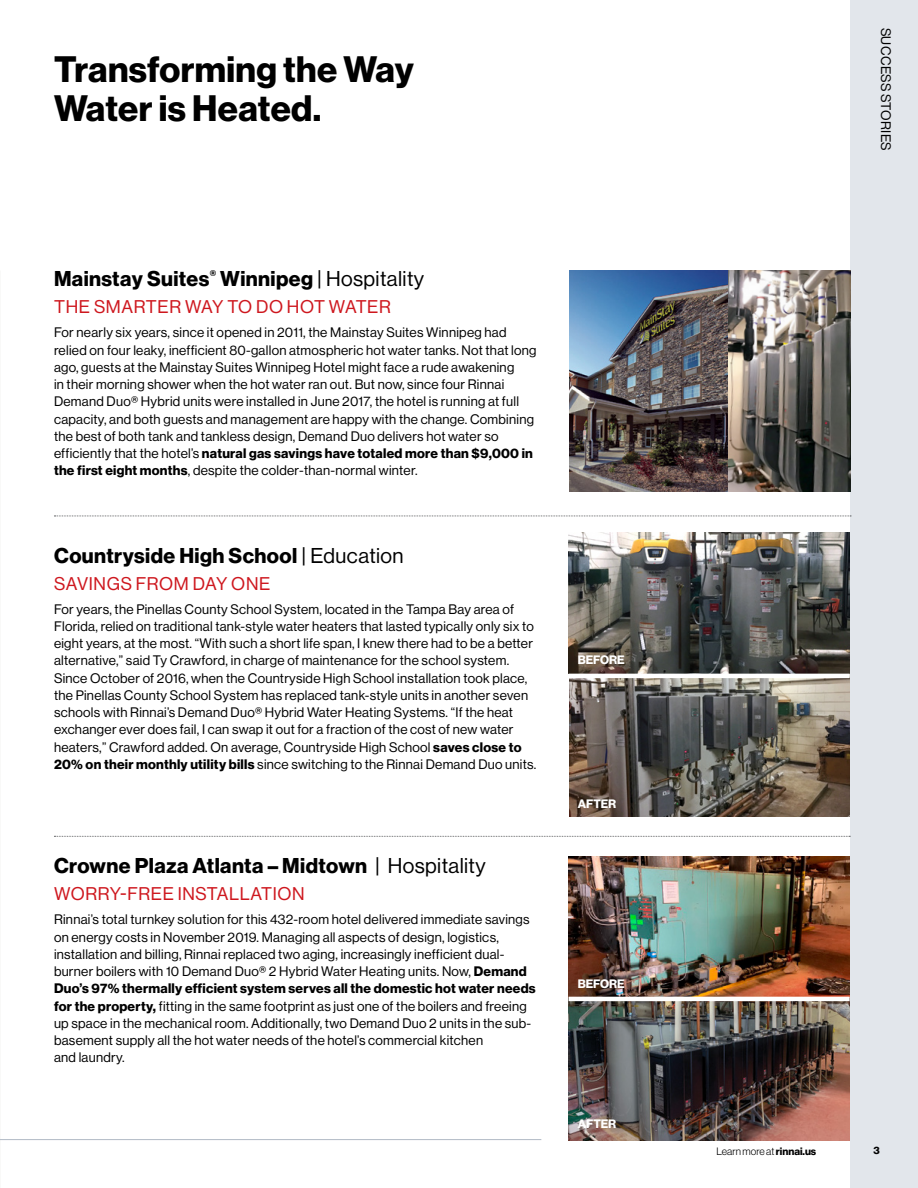
<style>
.page{position:relative;width:918px;height:1188px;background:#fff}
.page>*{position:absolute;margin:0;border:0;box-sizing:border-box;transform-origin:0 0}
.t1{font:36px/39px "N Haas Grotesk DS Std 75 Bd";letter-spacing:.01em;color:#000}
.t2{font:21px "N Haas Grotesk DS Std 75 Bd";letter-spacing:.02em;color:#000}
.t3{font:18px "N Haas Grotesk DS Std 55 Rg";letter-spacing:.035em;color:#ce171e}
.t4{font:13.5px/17.2px "N Haas Grotesk DS Std 55 Rg";letter-spacing:.02em;color:#000}
.t5{font:13.5px "N Haas Grotesk DS Std 75 Bd";letter-spacing:.02em;color:#000}
.t6{font:12px "N Haas Grotesk DS Std 75 Bd";letter-spacing:-.005em;color:#fff}
.t7{font:10.5px "N Haas Grotesk DS Std 45 Lt";color:#000}
.t8{font:10.5px "N Haas Grotesk DS Std 75 Bd";color:#000}
.s1{font-family:"N Haas Grotesk DS Std 55 Rg"}
.s2{font-family:"N Haas Grotesk DS Std 75 Bd"}
</style>
<div class="page">
<div style="left:850px;top:0;width:68px;height:1188px;background:#e2e6eb"></div>
<svg style="left:54px;top:516px;width:797px;height:1px"></svg>
<hr style="left:0;top:1139px;width:541px;height:1px;background:#b1bac5">
<img style="left:727px;top:270px;width:123px;height:222px">
<img style="left:569px;top:270px;width:158px;height:222px">
<img style="left:569px;top:532px;width:281px;height:142px">
<img style="left:569px;top:857px;width:281px;height:140px">
<img style="left:569px;top:678px;width:281px;height:138px">
<img style="left:569px;top:1001px;width:281px;height:140px">
<svg style="left:54px;top:836px;width:796px;height:1px"></svg>
<h1 class="t1" style="left:54px;top:50px;width:362px">Transforming the Way<br>Water is Heated.</h1>
<h2 class="t2" style="left:54px;top:267px;width:372px">Mainstay Suites<sup>®</sup> Winnipeg <span class="s1">| Hospitality</span></h2>
<h3 class="t3" style="left:54px;top:297px;width:338px">THE SMARTER WAY TO DO HOT WATER</h3>
<p class="t4" style="left:54px;top:324px;width:484px">For nearly six years, since it opened in 2011, the Mainstay Suites Winnipeg had relied on four leaky, inefficient 80-gallon atmospheric hot water tanks. Not that long ago, guests at the Mainstay Suites Winnipeg Hotel might face a rude awakening<br>in their morning shower when the hot water ran out. But now, since four Rinnai Demand Duo® Hybrid units were installed in June 2017, the hotel is running at full capacity, and both guests and management are happy with the change. Combining the best of both tank and tankless design, Demand Duo delivers hot water so</p>
<p class="t5" style="left:54px;top:445px;width:480px"><span class="s1">efficiently that the hotel’s</span> natural gas savings have totaled more than $9,000 in</p>
<p class="t4" style="left:54px;top:462px;width:365px"><span class="s2">the first eight months</span>, despite the colder-than-normal winter.</p>
<h2 class="t2" style="left:54px;top:543px;width:351px">Countryside High School <span class="s1">| Education</span></h2>
<h3 class="t3" style="left:54px;top:573px;width:218px">SAVINGS FROM DAY ONE</h3>
<p class="t4" style="left:54px;top:600px;width:484px">For years, the Pinellas County School System, located in the Tampa Bay area of Florida, relied on traditional tank-style water heaters that lasted typically only six to eight years, at the most. “With such a short life span, I knew there had to be a better alternative,” said Ty Crawford, in charge of maintenance for the school system.<br>Since October of 2016, when the Countryside High School installation took place, the Pinellas County School System has replaced tank-style units in another seven schools with Rinnai’s Demand Duo® Hybrid Water Heating Systems. “If the heat exchanger ever does fail, I can swap it out for a fraction of the cost of new water heaters,” Crawford added. On average, Countryside High School <span class="s2">saves close to 20% on their monthly utility bills</span> since switching to the Rinnai Demand Duo units.</p>
<h2 class="t2" style="left:54px;top:854px;width:433px">Crowne Plaza Atlanta – Midtown <span class="s1">| Hospitality</span></h2>
<h3 class="t3" style="left:54px;top:884px;width:252px">WORRY-FREE INSTALLATION</h3>
<p class="t4" style="left:54px;top:911px;width:477px">Rinnai’s total turnkey solution for this 432-room hotel delivered immediate savings on energy costs in November 2019. Managing all aspects of design, logistics, installation and billing, Rinnai replaced two aging, increasingly inefficient dual&shy;burner boilers with 10 Demand Duo® 2 Hybrid Water Heating units. Now, <span class="s2">Demand</span></p>
<p class="t5" style="left:54px;top:981px;width:483px">Duo’s 97% thermally efficient system serves all the domestic hot water needs</p>
<p class="t4" style="left:54px;top:997px;width:479px"><span class="s2">for the property,</span> fitting in the same footprint as just one of the boilers and freeing up space in the mechanical room. Additionally, two Demand Duo 2 units in the sub&shy;basement supply all the hot water needs of the hotel’s commercial kitchen<br>and laundry.</p>
<p class="t6" style="left:578px;top:652px;width:48px">BEFORE</p>
<p class="t6" style="left:578px;top:797px;width:40px">AFTER</p>
<p class="t6" style="left:578px;top:977px;width:48px">BEFORE</p>
<p class="t6" style="left:578px;top:1117px;width:40px">AFTER</p>
<p class="t4" style="left:895px;top:28px;width:125px;rotate:90deg">SUCCESS STORIES</p>
<p class="t7" style="left:717px;top:1145px;width:101px">Learn more at <span class="s2">rinnai.us</span></p>
<p class="t8" style="left:874px;top:1144px;width:8px">3</p>
</div>
